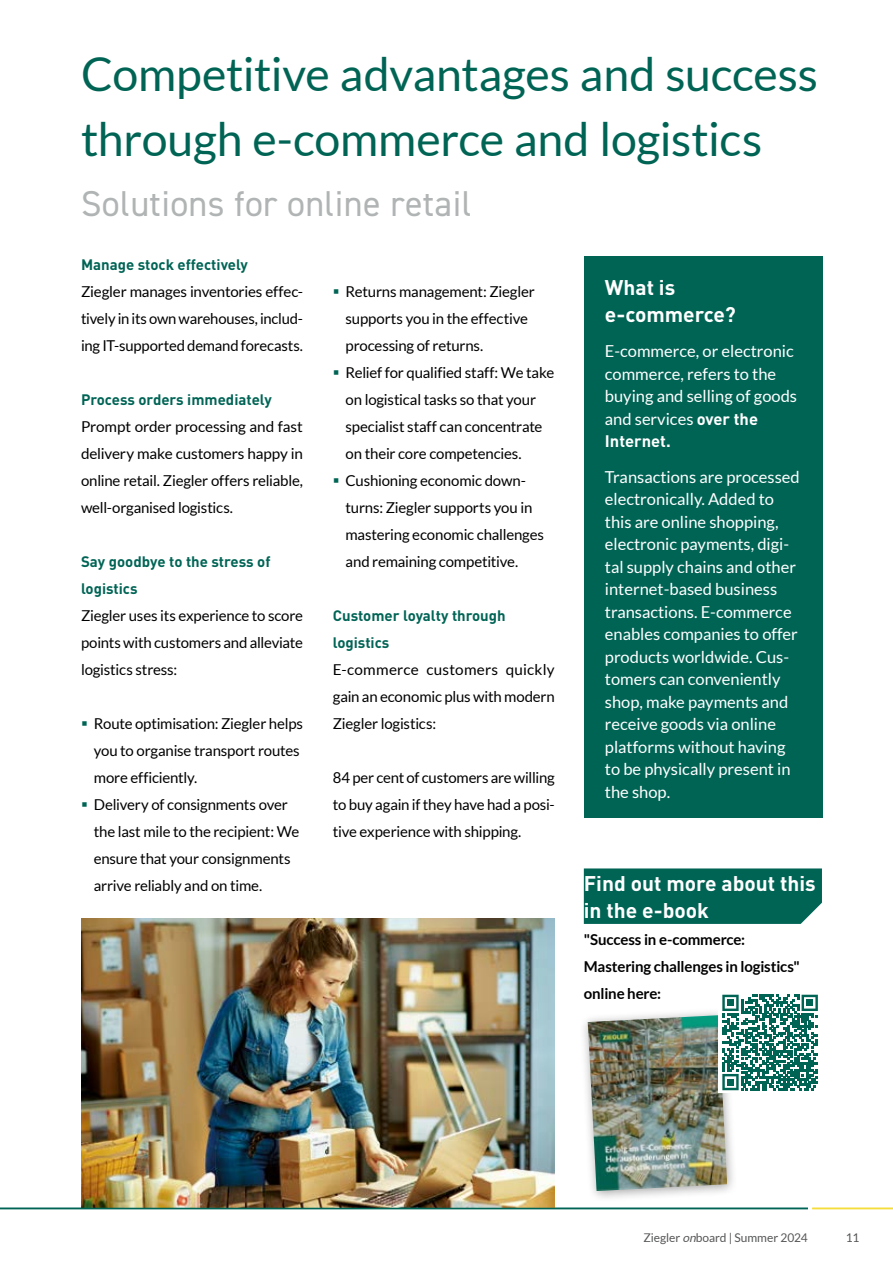
<style>
.page{position:relative;width:893px;height:1263px;background:#fff}
.page>*{position:absolute;margin:0;border:0;box-sizing:border-box;transform-origin:0 0}
.Superhead_32_pt{font:46.5px/64.5px "Lato";letter-spacing:-.005em;color:#006455}
.Supervorlauf_-_2__Head{font:36px "DIN2014";letter-spacing:.01em;color:#b1b4b4}
.Kontakt_Head{font:700 21px/27px "DIN Pro";color:#fff}
.Kasten_Head{font:700 21px/27px "DIN Pro";color:#fff}
.Kasten_Lauf{font:16.5px/22.5px "Lato";color:#fff}
.Lauf{font:15px/27px "Lato";letter-spacing:-.015em;color:#000;text-align:justify}
.Zwischenhead{font:700 15px/27px "DIN Pro";color:#006455}
.Kontakt_Name{font:700 15px/27px "Lato";letter-spacing:-.01em;color:#000}
.t1{font:12px "Lato";color:#555756}
.s1{color:#006455}
.s2{font-family:"DIN Pro";font-weight:700}
.s3{font-style:italic}
</style>
<div class="page">
<div style="left:579px;top:1008px;width:159px;height:194px;background:#000;opacity:.35"></div>
<img style="left:588px;top:1015px;width:139px;height:176px">
<div style="left:584px;top:868px;width:238px;height:56px;background:#006455"></div>
<div style="left:584px;top:257px;width:239px;height:561px;background:#006455"></div>
<img style="left:81px;top:918px;width:474px;height:290px">
<div style="left:718px;top:992px;width:104px;height:101px;background:#fff"></div>
<svg style="left:722px;top:995px;width:96px;height:95px"></svg>
<div style="left:727px;top:999px;width:7px;height:7px;background:#006455"></div>
<div style="left:806px;top:999px;width:7px;height:7px;background:#006455"></div>
<div style="left:727px;top:1078px;width:7px;height:7px;background:#006455"></div>
<hr style="left:0;top:1208px;width:808px;height:1px;background:#006455">
<hr style="left:812px;top:1208px;width:81px;height:1px;background:#f5de3c">
<p class="Superhead_32_pt" style="left:81px;top:42px;width:738px">Competitive advantages and success through e-commerce and logistics</p>
<p class="Supervorlauf_-_2__Head" style="left:81px;top:181px;width:392px">Solutions for online retail</p>
<p class="Zwischenhead" style="left:81px;top:250px;width:168px">Manage stock effectively</p>
<p class="Lauf" style="left:81px;top:278px;width:224px">Ziegler manages inventories effec&shy;tively in its own warehouses, includ&shy;ing IT-supported demand forecasts.</p>
<p class="Zwischenhead" style="left:81px;top:385px;width:192px">Process orders immediately</p>
<p class="Lauf" style="left:81px;top:413px;width:224px">Prompt order processing and fast delivery make customers happy in online retail. Ziegler offers reliable, well-organised logistics.</p>
<p class="Zwischenhead" style="left:81px;top:547px;width:191px">Say goodbye to the stress of logistics</p>
<p class="Lauf" style="left:81px;top:602px;width:224px">Ziegler uses its experience to score points with customers and alleviate logistics stress:</p>
<p class="Lauf" style="left:94px;top:710px;width:211px;text-align:left;text-indent:-13px"><span class="s1">▪</span> Route optimisation: Ziegler helps you to organise transport routes more efficiently.</p>
<p class="Lauf" style="left:94px;top:791px;width:207px;text-align:left;text-indent:-13px"><span class="s1">▪</span> Delivery of consignments over the last mile to the recipient: We ensure that your consignments arrive reliably and on time.</p>
<p class="Lauf" style="left:346px;top:278px;width:191px;text-align:left;text-indent:-13px"><span class="s1">▪</span> Returns management: Ziegler supports you in the effective processing of returns.</p>
<p class="Lauf" style="left:346px;top:359px;width:210px;text-align:left;text-indent:-13px"><span class="s1">▪</span> Relief for qualified staff: We take on logistical tasks so that your specialist staff can concentrate on their core competencies.</p>
<p class="Lauf" style="left:346px;top:467px;width:200px;text-align:left;text-indent:-13px"><span class="s1">▪</span> Cushioning economic down&shy;turns: Ziegler supports you in mastering economic challenges and remaining competitive.</p>
<p class="Zwischenhead" style="left:333px;top:601px;width:174px">Customer loyalty through logistics</p>
<p class="Lauf" style="left:333px;top:656px;width:224px">E-commerce customers quickly gain an economic plus with modern Ziegler logistics:</p>
<p class="Lauf" style="left:333px;top:764px;width:224px">84 per cent of customers are willing to buy again if they have had a posi&shy;tive experience with shipping.</p>
<p class="Kasten_Head" style="left:605px;top:273px;width:132px">What is e-commerce?</p>
<p class="Kasten_Lauf" style="left:605px;top:340px;width:194px">E-commerce, or electronic commerce, refers to the buying and selling of goods and services <span class="s2">over the<br>Internet.</span></p>
<p class="Kasten_Lauf" style="left:605px;top:465px;width:196px">Transactions are processed electronically. Added to this are online shopping, electronic payments, digi&shy;tal supply chains and other internet-based business transactions. E-commerce enables companies to offer products worldwide. Cus&shy;tomers can conveniently shop, make payments and receive goods via online platforms without having to be physically present in the shop.</p>
<p class="Kontakt_Head" style="left:584px;top:869px;width:233px">Find out more about this in the e-book</p>
<p class="Kontakt_Name" style="left:584px;top:926px;width:218px">"Success in e-commerce:<br>Mastering challenges in logistics" online here:</p>
<p class="t1" style="left:643px;top:1231px;width:166px">Ziegler <span class="s3">on</span>board | Summer 2024</p>
<p class="t1" style="left:846px;top:1231px;width:15px">11</p>
</div>
